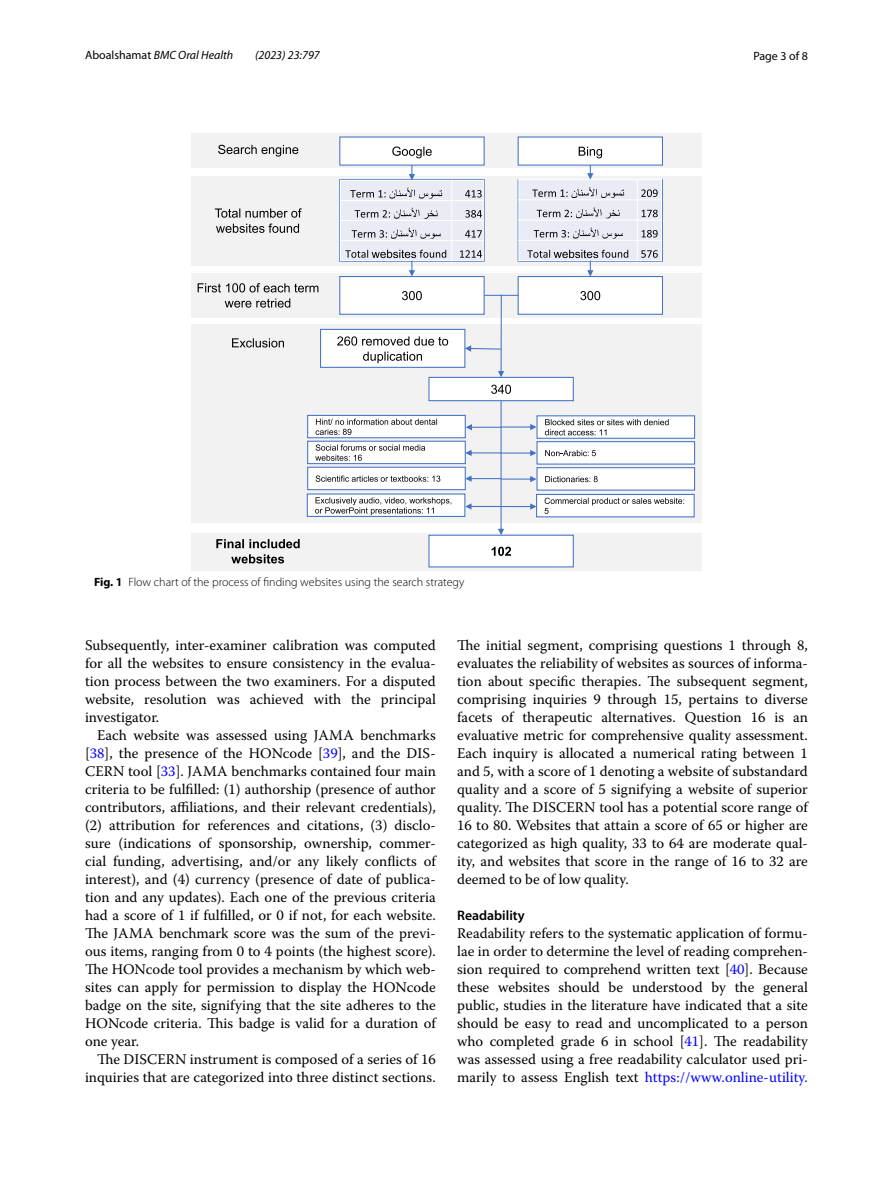
<style>
.page{position:relative;width:893px;height:1187px;background:#fff}
.page>*{position:absolute;margin:0;border:0;box-sizing:border-box;transform-origin:0 0}
.t1{font:14.7px/18px "Warnock Pro";color:#000;text-align:justify}
.t2{font:600 13.8px "Myriad Pro";color:#000}
.t3{font:300 12px "Myriad Pro";color:#000}
.t4{font:italic 12px "Myriad Pro";color:#000}
.t5{font:12px "Myriad Pro";color:#000}
.s1{font-style:normal}
.s2{font-weight:700}
.s3{color:#00f}
</style>
<div class="page">
<div style="left:191px;top:324px;width:511px;height:199px;background:#f2f2f2"></div>
<div style="left:191px;top:532px;width:511px;height:38px;background:#f2f2f2"></div>
<div style="left:191px;top:273px;width:511px;height:45px;background:#f2f2f2"></div>
<div style="left:191px;top:176px;width:511px;height:89px;background:#f2f2f2"></div>
<div style="left:191px;top:133px;width:511px;height:34px;background:#f2f2f2"></div>
<div style="left:339px;top:179px;width:146px;height:83px;background:#7697d1"></div>
<div style="left:339px;top:276px;width:146px;height:39px;background:#fff;border:1px solid #4472c4"></div>
<svg style="left:402px;top:291px;width:20px;height:9px"></svg>
<div style="left:518px;top:276px;width:145px;height:39px;background:#fff;border:1px solid #4472c4"></div>
<svg style="left:580px;top:291px;width:20px;height:9px"></svg>
<div style="left:428px;top:377px;width:146px;height:24px;background:#fff;border:1px solid #4472c4"></div>
<svg style="left:491px;top:384px;width:20px;height:10px"></svg>
<div style="left:429px;top:535px;width:144px;height:32px;background:#fff"></div>
<div style="left:428px;top:534px;width:146px;height:33px;border:1px solid #4472c4"></div>
<svg style="left:492px;top:546px;width:19px;height:10px"></svg>
<div style="left:340px;top:137px;width:144px;height:28px;background:#fff"></div>
<svg style="left:392px;top:146px;width:40px;height:12px"></svg>
<div style="left:518px;top:137px;width:144px;height:28px;background:#fff"></div>
<svg style="left:579px;top:147px;width:23px;height:11px"></svg>
<svg style="left:215px;top:208px;width:87px;height:25px"></svg>
<div style="left:519px;top:179px;width:118px;height:21px;background:#e9ebf5"></div>
<div style="left:637px;top:179px;width:25px;height:21px;background:#e9ebf5"></div>
<div style="left:519px;top:200px;width:118px;height:20px;background:#e9ebf5"></div>
<div style="left:637px;top:200px;width:25px;height:20px;background:#e9ebf5"></div>
<div style="left:519px;top:220px;width:118px;height:20px;background:#e9ebf5"></div>
<div style="left:637px;top:220px;width:25px;height:20px;background:#e9ebf5"></div>
<div style="left:519px;top:240px;width:118px;height:21px;background:#e9ebf5"></div>
<div style="left:637px;top:240px;width:25px;height:21px;background:#e9ebf5"></div>
<hr style="left:637px;top:179px;width:1px;height:82px;background:#fff">
<hr style="left:518px;top:199px;width:144px;height:1px;background:#fff">
<hr style="left:518px;top:219px;width:144px;height:2px;background:#fff">
<hr style="left:518px;top:240px;width:144px;height:1px;background:#fff">
<hr style="left:518px;top:179px;width:1px;height:82px;background:#fff">
<hr style="left:661px;top:179px;width:1px;height:82px;background:#fff">
<hr style="left:518px;top:179px;width:144px;height:1px;background:#fff">
<hr style="left:518px;top:260px;width:144px;height:1px;background:#fff">
<svg style="left:532px;top:187px;width:92px;height:11px"></svg>
<svg style="left:641px;top:189px;width:17px;height:8px"></svg>
<svg style="left:537px;top:207px;width:83px;height:11px"></svg>
<svg style="left:642px;top:210px;width:16px;height:7px"></svg>
<svg style="left:534px;top:227px;width:89px;height:11px"></svg>
<svg style="left:642px;top:230px;width:16px;height:7px"></svg>
<svg style="left:641px;top:250px;width:17px;height:8px"></svg>
<div style="left:341px;top:180px;width:111px;height:20px;background:#e9ebf5"></div>
<div style="left:452px;top:180px;width:31px;height:20px;background:#e9ebf5"></div>
<div style="left:341px;top:200px;width:111px;height:20px;background:#e9ebf5"></div>
<div style="left:452px;top:200px;width:31px;height:20px;background:#e9ebf5"></div>
<div style="left:341px;top:220px;width:111px;height:20px;background:#e9ebf5"></div>
<div style="left:452px;top:220px;width:31px;height:20px;background:#e9ebf5"></div>
<div style="left:341px;top:240px;width:111px;height:21px;background:#e9ebf5"></div>
<div style="left:452px;top:240px;width:31px;height:21px;background:#e9ebf5"></div>
<hr style="left:451px;top:180px;width:1px;height:81px;background:#fff">
<hr style="left:340px;top:200px;width:144px;height:1px;background:#fff">
<hr style="left:340px;top:220px;width:144px;height:1px;background:#fff">
<hr style="left:340px;top:240px;width:144px;height:1px;background:#fff">
<hr style="left:340px;top:180px;width:1px;height:81px;background:#fff">
<hr style="left:483px;top:180px;width:1px;height:81px;background:#fff">
<hr style="left:340px;top:180px;width:144px;height:1px;background:#fff">
<hr style="left:340px;top:260px;width:144px;height:1px;background:#fff">
<svg style="left:350px;top:187px;width:92px;height:12px"></svg>
<svg style="left:465px;top:190px;width:17px;height:7px"></svg>
<svg style="left:351px;top:208px;width:131px;height:31px"></svg>
<svg style="left:460px;top:250px;width:22px;height:8px"></svg>
<svg style="left:198px;top:283px;width:120px;height:9px"></svg>
<svg style="left:225px;top:298px;width:65px;height:9px"></svg>
<div style="left:320px;top:329px;width:145px;height:39px;background:#fff;border:1px solid #4472c4"></div>
<svg style="left:337px;top:336px;width:111px;height:9px"></svg>
<svg style="left:363px;top:351px;width:59px;height:12px"></svg>
<svg style="left:216px;top:539px;width:84px;height:9px"></svg>
<svg style="left:231px;top:554px;width:53px;height:9px"></svg>
<div style="left:307px;top:415px;width:159px;height:23px;background:#fff;border:1px solid #4472c4"></div>
<svg style="left:316px;top:418px;width:121px;height:17px"></svg>
<div style="left:307px;top:440px;width:159px;height:24px;background:#fff;border:1px solid #4472c4"></div>
<svg style="left:315px;top:444px;width:110px;height:17px"></svg>
<div style="left:307px;top:466px;width:159px;height:24px;background:#fff;border:1px solid #4472c4"></div>
<svg style="left:316px;top:475px;width:124px;height:6px"></svg>
<div style="left:307px;top:493px;width:158px;height:24px;background:#fff;border:1px solid #4472c4"></div>
<svg style="left:315px;top:497px;width:136px;height:18px"></svg>
<div style="left:536px;top:415px;width:159px;height:24px;background:#fff;border:1px solid #4472c4"></div>
<svg style="left:545px;top:419px;width:124px;height:16px"></svg>
<div style="left:536px;top:441px;width:159px;height:23px;background:#fff;border:1px solid #4472c4"></div>
<svg style="left:545px;top:450px;width:51px;height:6px"></svg>
<div style="left:536px;top:467px;width:159px;height:23px;background:#fff;border:1px solid #4472c4"></div>
<svg style="left:545px;top:476px;width:53px;height:6px"></svg>
<div style="left:536px;top:494px;width:159px;height:23px;background:#fff;border:1px solid #4472c4"></div>
<svg style="left:544px;top:497px;width:140px;height:17px"></svg>
<svg style="left:409px;top:165px;width:6px;height:15px"></svg>
<svg style="left:587px;top:165px;width:6px;height:14px"></svg>
<svg style="left:345px;top:250px;width:101px;height:26px"></svg>
<svg style="left:527px;top:250px;width:101px;height:26px"></svg>
<hr style="left:484px;top:295px;width:34px;height:1px;background:#4472c4">
<svg style="left:465px;top:294px;width:39px;height:83px"></svg>
<svg style="left:465px;top:400px;width:71px;height:135px"></svg>
<svg style="left:218px;top:145px;width:80px;height:12px"></svg>
<svg style="left:232px;top:338px;width:52px;height:9px"></svg>
<p class="t4" style="left:85px;top:48px;width:150px"><span class="s1">Aboalshamat</span> BMC Oral Health</p>
<p class="t4" style="left:255px;top:48px;width:66px">(2023) 23:797</p>
<p class="t5" style="left:753px;top:48px;width:56px">Page 3 of 8</p>
<p class="t3" style="left:94px;top:575px;width:372px"><span class="s2">Fig. 1</span> Flow chart of the process of finding websites using the search strategy</p>
<p class="t1" style="left:85px;top:636px;width:352px">Subsequently, inter-examiner calibration was computed for all the websites to ensure consistency in the evalua&shy;tion process between the two examiners. For a disputed website, resolution was achieved with the principal investigator.</p>
<p class="t1" style="left:85px;top:726px;width:352px;text-indent:12px">Each website was assessed using JAMA benchmarks [<span class="s3">38</span>], the presence of the HONcode [<span class="s3">39</span>], and the DIS-CERN tool [<span class="s3">33</span>]. JAMA benchmarks contained four main criteria to be fulfilled: (1) authorship (presence of author contributors, affiliations, and their relevant credentials), (2) attribution for references and citations, (3) disclo&shy;sure (indications of sponsorship, ownership, commer&shy;cial funding, advertising, and/or any likely conflicts of interest), and (4) currency (presence of date of publica&shy;tion and any updates). Each one of the previous criteria had a score of 1 if fulfilled, or 0 if not, for each website.<br>The JAMA benchmark score was the sum of the previ&shy;ous items, ranging from 0 to 4 points (the highest score).<br>The HONcode tool provides a mechanism by which web&shy;sites can apply for permission to display the HONcode badge on the site, signifying that the site adheres to the HONcode criteria. This badge is valid for a duration of one year.</p>
<p class="t1" style="left:85px;top:1050px;width:352px;text-align:right">The DISCERN instrument is composed of a series of 16 inquiries that are categorized into three distinct sections.</p>
<p class="t1" style="left:457px;top:636px;width:352px">The initial segment, comprising questions 1 through 8, evaluates the reliability of websites as sources of informa&shy;tion about specific therapies. The subsequent segment, comprising inquiries 9 through 15, pertains to diverse facets of therapeutic alternatives. Question 16 is an evaluative metric for comprehensive quality assessment.<br>Each inquiry is allocated a numerical rating between 1 and 5, with a score of 1 denoting a website of substandard quality and a score of 5 signifying a website of superior quality. The DISCERN tool has a potential score range of 16 to 80. Websites that attain a score of 65 or higher are categorized as high quality, 33 to 64 are moderate qual&shy;ity, and websites that score in the range of 16 to 32 are deemed to be of low quality.</p>
<p class="t2" style="left:457px;top:906px;width:69px">Readability</p>
<p class="t1" style="left:457px;top:924px;width:352px">Readability refers to the systematic application of formu&shy;lae in order to determine the level of reading comprehen&shy;sion required to comprehend written text [<span class="s3">40</span>]. Because these websites should be understood by the general public, studies in the literature have indicated that a site should be easy to read and uncomplicated to a person who completed grade 6 in school [<span class="s3">41</span>]. The readability was assessed using a free readability calculator used pri&shy;marily to assess English text <span class="s3">https://www.online-utility.</span></p>
</div>
